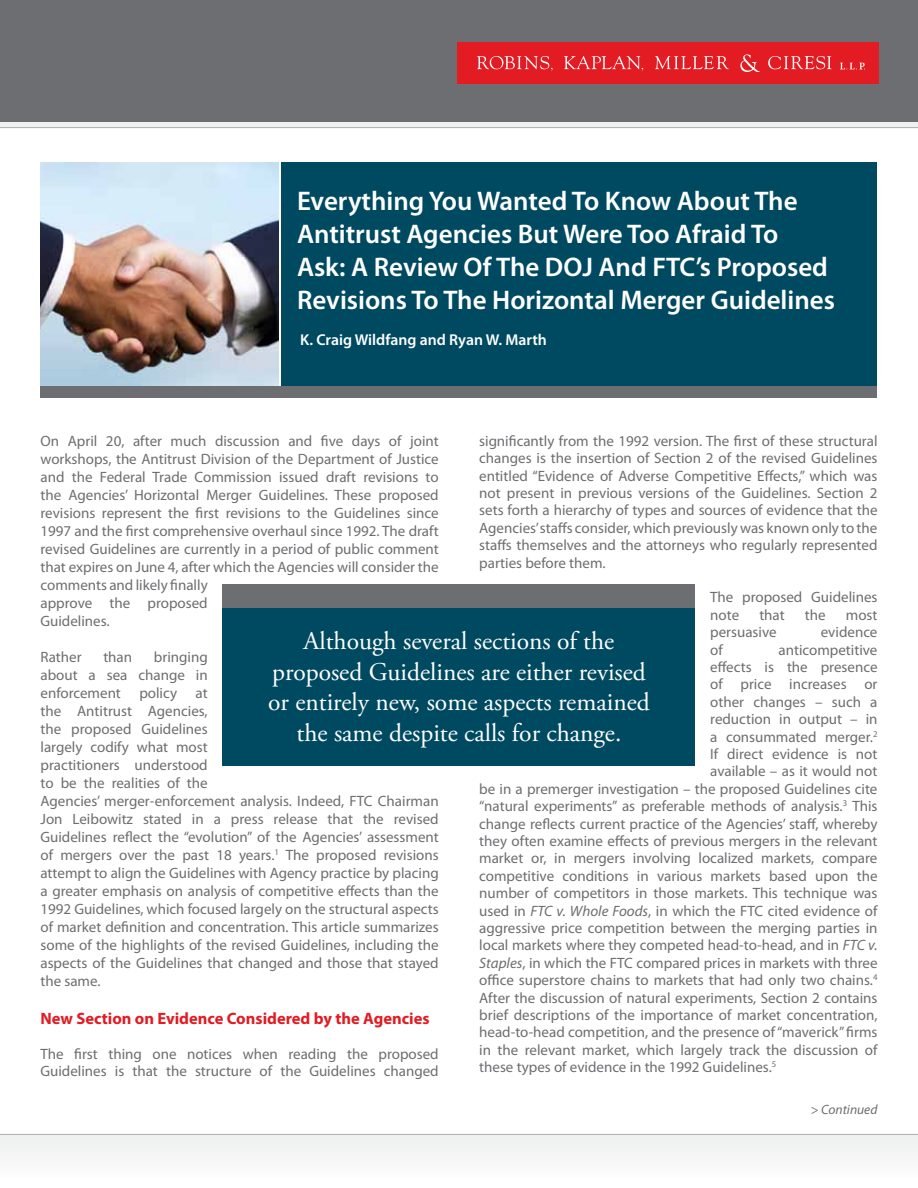
<style>
.page{position:relative;width:918px;height:1188px;background:#fff}
.page>*{position:absolute;margin:0;border:0;box-sizing:border-box;transform-origin:0 0}
.t1{font:600 27px/33px "Myriad Pro";color:#fff}
.t2{font:25.5px/30.6px "Adobe Garamond Pro";color:#fff;text-align:center}
.t3{font:700 16.5px "Myriad Pro";color:#e31b23}
.t4{font:600 15.75px "Myriad Pro";color:#fff}
.t5{font:15px/18px "Myriad Pro";color:#6d6e71}
.t6{font:italic 13.5px "Myriad Pro";color:#6d6e71}
.s1{font-style:italic}
</style>
<div class="page">
<div style="left:0;top:1135px;width:918px;height:44px;background:#f5f6f6"></div>
<hr style="left:0;top:1134px;width:918px;height:1px;background:#a9abae">
<div style="left:0;top:83px;width:918px;height:45px;background:#f0f0f1"></div>
<hr style="left:0;top:127px;width:918px;height:1px;background:#a9abae">
<div style="left:0;top:0;width:918px;height:122px;background:#6d6e71"></div>
<div style="left:457px;top:42px;width:422px;height:41px;background:#e31b23"></div>
<svg style="left:740px;top:54px;width:20px;height:18px"></svg>
<svg style="left:840px;top:63px;width:25px;height:7px"></svg>
<svg style="left:477px;top:56px;width:76px;height:15px"></svg>
<svg style="left:564px;top:56px;width:79px;height:15px"></svg>
<svg style="left:655px;top:56px;width:74px;height:13px"></svg>
<svg style="left:768px;top:56px;width:64px;height:13px"></svg>
<div style="left:40px;top:162px;width:838px;height:230px;background:#004a61"></div>
<hr style="left:278px;top:162px;width:3px;height:226px;background:#fff">
<div style="left:223px;top:587px;width:472px;height:179px;background:#004a61"></div>
<div style="left:223px;top:584px;width:472px;height:24px;background:#6d6e71"></div>
<img style="left:40px;top:162px;width:239px;height:225px">
<div style="left:40px;top:387px;width:838px;height:11px;background:#6d6e71"></div>
<h1 class="t1" style="left:297px;top:185px;width:540px">Everything You Wanted To Know About The Antitrust Agencies But Were Too Afraid To<br>Ask: A Review Of The DOJ And FTC’s Proposed Revisions To The Horizontal Merger Guidelines</h1>
<p class="t4" style="left:300px;top:331px;width:248px">K. Craig Wildfang and Ryan W. Marth</p>
<p class="t5" style="left:479px;top:432px;width:400px;line-height:17.4px;text-align:justify">significantly from the 1992 version. The first of these structural changes is the insertion of Section 2 of the revised Guidelines entitled “Evidence of Adverse Competitive Effects,” which was not present in previous versions of the Guidelines. Section 2 sets forth a hierarchy of types and sources of evidence that the Agencies’ staffs consider, which previously was known only to the staffs themselves and the attorneys who regularly represented parties before them.</p>
<p class="t5" style="left:710px;top:589px;width:169px;line-height:17.4px">The proposed Guidelines note</p>
<p class="t5" style="left:40px;top:432px;width:400px">On April 20, after much discussion and five days of joint workshops, the Antitrust Division of the Department of Justice and the Federal Trade Commission issued draft revisions to the Agencies’ Horizontal Merger Guidelines. These proposed revisions represent the first revisions to the Guidelines since 1997 and the first comprehensive overhaul since 1992. The draft revised Guidelines are currently in a period of public comment that expires on June 4, after which the Agencies will consider the comments and likely finally<br>approve the proposed<br>Guidelines.</p>
<p class="t5" style="left:40px;top:648px;width:43px">Rather</p>
<p class="t5" style="left:103px;top:648px;width:30px">than</p>
<p class="t5" style="left:759px;top:606px;width:27px">that</p>
<p class="t5" style="left:805px;top:606px;width:22px">the</p>
<p class="t5" style="left:846px;top:606px;width:33px">most</p>
<p class="t5" style="left:710px;top:623px;width:68px">persuasive</p>
<p class="t5" style="left:821px;top:623px;width:58px">evidence</p>
<p class="t5" style="left:710px;top:641px;width:14px">of</p>
<p class="t5" style="left:779px;top:641px;width:100px">anticompetitive</p>
<p class="t5" style="left:710px;top:658px;width:169px">effects is the presence</p>
<p class="t5" style="left:710px;top:676px;width:169px">of price increases or</p>
<p class="t5" style="left:710px;top:693px;width:169px">other changes – such a</p>
<p class="t5" style="left:710px;top:710px;width:169px">reduction in output – in</p>
<p class="t5" style="left:710px;top:728px;width:169px">a consummated merger.<sup>2</sup></p>
<p class="t5" style="left:710px;top:745px;width:169px">If direct evidence is not</p>
<p class="t5" style="left:710px;top:763px;width:169px">available – as it would not</p>
<p class="t5" style="left:479px;top:780px;width:400px">be in a premerger investigation – the proposed Guidelines cite</p>
<p class="t5" style="left:479px;top:797px;width:400px">“natural experiments” as preferable methods of analysis.<sup>3</sup> This</p>
<p class="t5" style="left:479px;top:815px;width:400px">change reflects current practice of the Agencies’ staff, whereby</p>
<p class="t5" style="left:479px;top:832px;width:400px">they often examine effects of previous mergers in the relevant</p>
<p class="t5" style="left:479px;top:850px;width:400px">market or, in mergers involving localized markets, compare</p>
<p class="t5" style="left:479px;top:867px;width:400px">competitive conditions in various markets based upon the</p>
<p class="t5" style="left:479px;top:884px;width:400px">number of competitors in those markets. This technique was</p>
<p class="t5" style="left:479px;top:902px;width:400px">used in <span class="s1">FTC v. Whole Foods</span>, in which the FTC cited evidence of</p>
<p class="t5" style="left:479px;top:919px;width:400px">aggressive price competition between the merging parties in</p>
<p class="t5" style="left:479px;top:937px;width:400px">local markets where they competed head-to-head, and in <span class="s1">FTC v.</span></p>
<p class="t5" style="left:479px;top:954px;width:400px"><span class="s1">Staples</span>, in which the FTC compared prices in markets with three</p>
<p class="t5" style="left:479px;top:971px;width:400px">office superstore chains to markets that had only two chains.<sup>4</sup></p>
<p class="t5" style="left:479px;top:989px;width:400px">After the discussion of natural experiments, Section 2 contains</p>
<p class="t5" style="left:479px;top:1006px;width:400px">brief descriptions of the importance of market concentration,</p>
<p class="t5" style="left:479px;top:1024px;width:400px">head-to-head competition, and the presence of “maverick” firms</p>
<p class="t5" style="left:479px;top:1041px;width:400px">in the relevant market, which largely track the discussion of</p>
<p class="t5" style="left:479px;top:1058px;width:299px">these types of evidence in the 1992 Guidelines.<sup>5</sup></p>
<h2 class="t2" style="left:268px;top:627px;width:383px">Although several sections of the proposed Guidelines are either revised or entirely new, some aspects remained the same despite calls for change.</h2>
<p class="t5" style="left:40px;top:648px;width:400px;text-indent:113px">bringing<br>about a sea change in<br>enforcement policy at<br>the Antitrust Agencies,<br>the proposed Guidelines<br>largely codify what most<br>practitioners understood<br>to be the realities of the<br>Agencies’ merger-enforcement analysis. Indeed, FTC Chairman Jon Leibowitz stated in a press release that the revised Guidelines reflect the “evolution” of the Agencies’ assessment of mergers over the past 18 years.<sup>1</sup> The proposed revisions attempt to align the Guidelines with Agency practice by placing a greater emphasis on analysis of competitive effects than the 1992 Guidelines, which focused largely on the structural aspects of market definition and concentration. This article summarizes some of the highlights of the revised Guidelines, including the aspects of the Guidelines that changed and those that stayed the same.</p>
<p class="t3" style="left:40px;top:1009px;width:391px">New Section on Evidence Considered by the Agencies</p>
<p class="t5" style="left:40px;top:1045px;width:400px;line-height:17.4px">The first thing one notices when reading the proposed<br>Guidelines is that the structure of the Guidelines changed</p>
<p class="t6" style="left:811px;top:1102px;width:68px">&gt; Continued</p>
</div>
